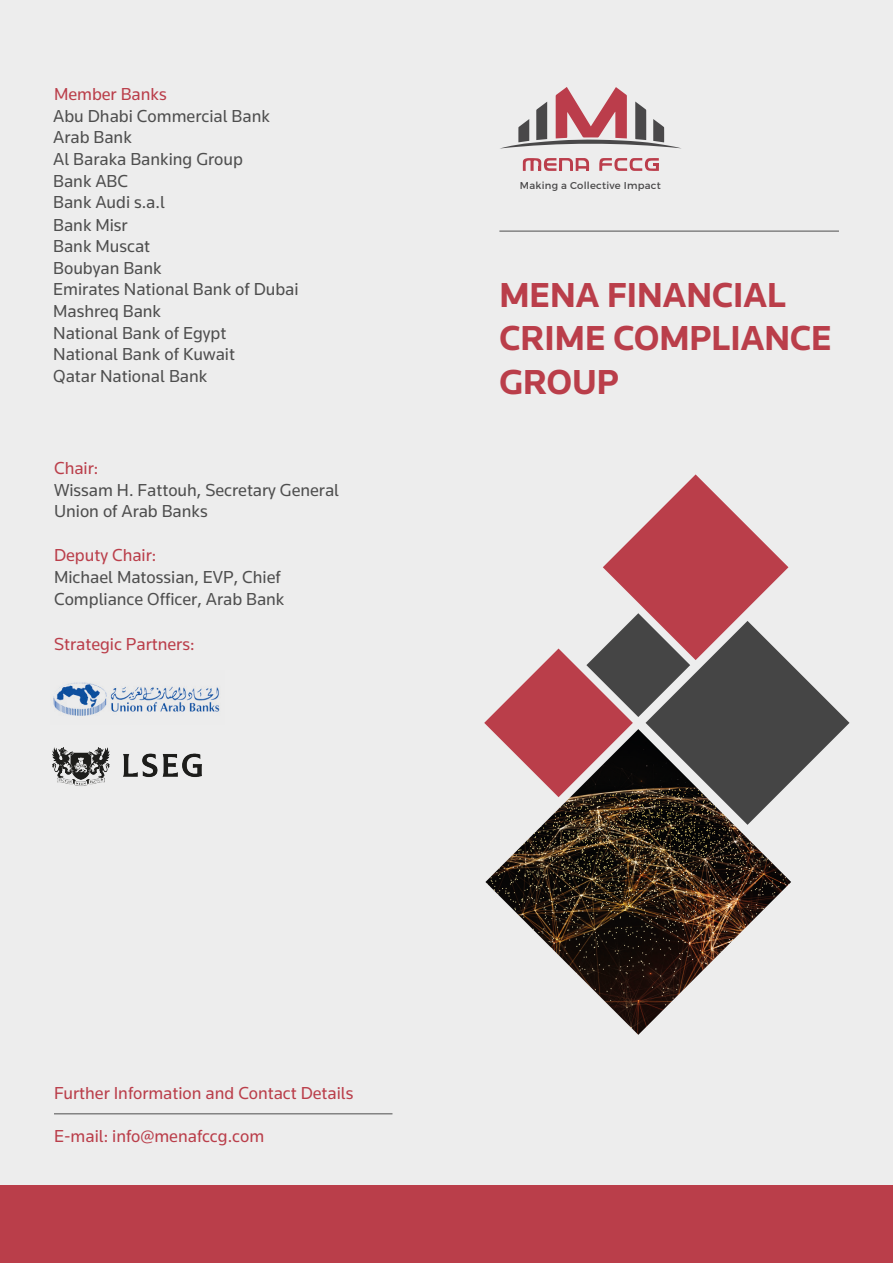
<style>
.page{position:relative;width:893px;height:1263px;background:#fff}
.page>*{position:absolute;margin:0;border:0;box-sizing:border-box;transform-origin:0 0}
.t1{font:700 36px/43.2px "Knowledge";color:#ba3e4a}
.t2{font:18px/21.8px "Knowledge";color:#4e4e4e}
.t3{font:18px "Knowledge";color:#ba3e4a}
.t4{font:10.05px "Montserrat";letter-spacing:.025em;color:#494849}
.s1{color:#ba3e4a}
</style>
<div class="page">
<div style="left:0;top:0;width:459px;height:1263px;background:#ededed"></div>
<div style="left:434px;top:0;width:459px;height:1263px;background:#ededed"></div>
<div style="left:0;top:1185px;width:459px;height:78px;background:#ba3e4a"></div>
<div style="left:434px;top:1185px;width:459px;height:78px;background:#ba3e4a"></div>
<svg style="left:599px;top:158px;width:60px;height:13px"></svg>
<svg style="left:523px;top:158px;width:66px;height:13px"></svg>
<svg style="left:500px;top:87px;width:181px;height:62px"></svg>
<hr style="left:499px;top:231px;width:340px;height:1px;background:#4e4e4e">
<img style="left:53px;top:682px;width:167px;height:34px">
<hr style="left:54px;top:1113px;width:338px;height:1px;background:#4e4e4e">
<img style="left:485px;top:825px;width:306px;height:210px">
<svg style="left:484px;top:474px;width:365px;height:351px"></svg>
<img style="left:52px;top:747px;width:150px;height:39px">
<p class="t2" style="left:53px;top:83px;width:247px"><span class="s1">Member Banks<br></span>Abu Dhabi Commercial Bank<br>Arab Bank<br>Al Baraka Banking Group<br>Bank ABC<br>Bank Audi s.a.l<br>Bank Misr<br>Bank Muscat<br>Boubyan Bank<br>Emirates National Bank of Dubai<br>Mashreq Bank<br>National Bank of Egypt<br>National Bank of Kuwait<br>Qatar National Bank</p>
<p class="t2" style="left:54px;top:457px;width:287px"><span class="s1">Chair:<br></span>Wissam H. Fattouh, Secretary General<br>Union of Arab Banks</p>
<p class="t2" style="left:54px;top:543px;width:232px;line-height:22.4px"><span class="s1">Deputy Chair:<br></span>Michael Matossian, EVP, Chief<br>Compliance Officer, Arab Bank</p>
<p class="t3" style="left:54px;top:633px;width:142px">Strategic Partners:</p>
<p class="t4" style="left:520px;top:179px;width:142px">Making a Collective Impact</p>
<p class="t1" style="left:499px;top:273px;width:334px">MENA FINANCIAL<br>CRIME COMPLIANCE<br>GROUP</p>
<p class="t3" style="left:54px;top:1082px;width:301px">Further Information and Contact Details</p>
<p class="t3" style="left:54px;top:1125px;width:212px">E-mail: info@menafccg.com</p>
</div>
